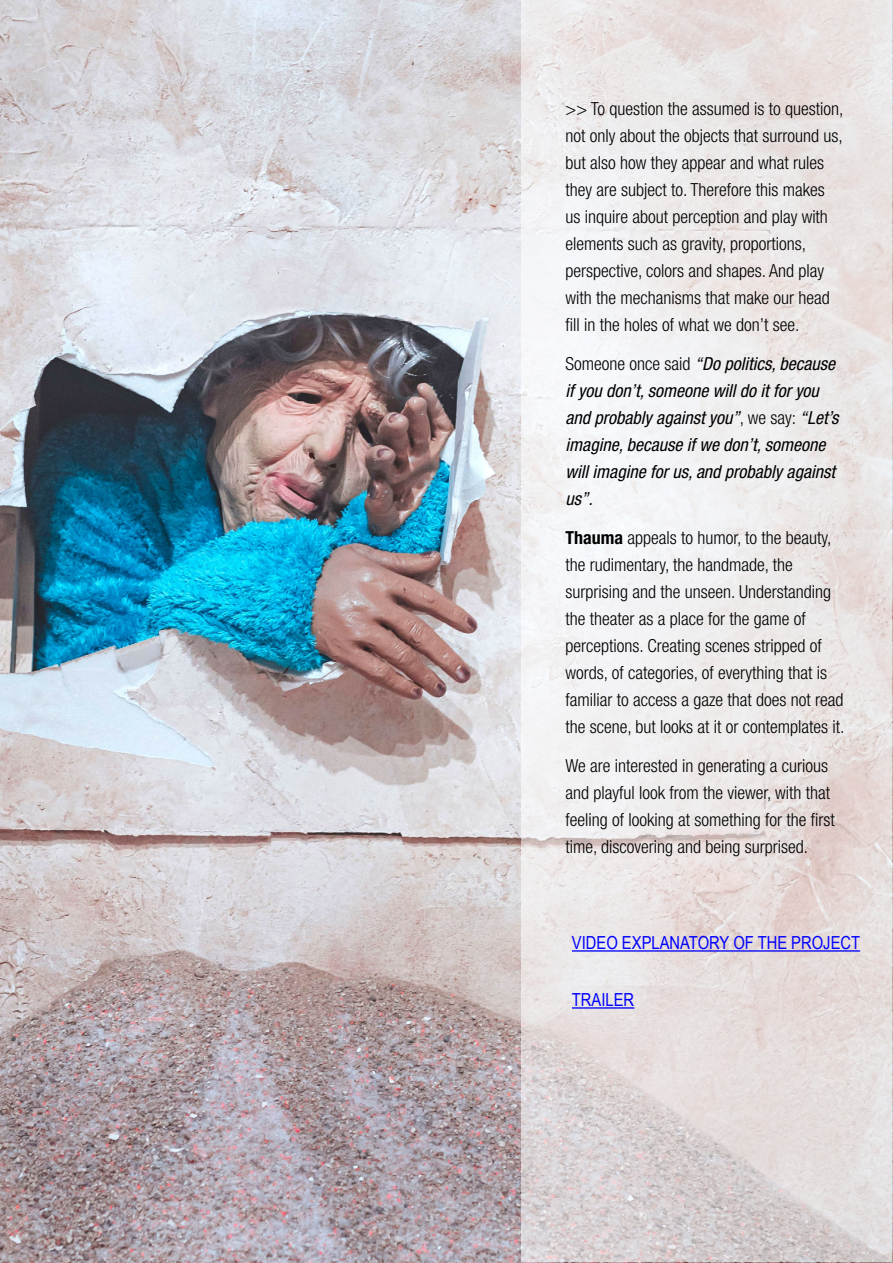
<style>
.page{position:relative;width:893px;height:1263px;background:#fff}
.page>*{position:absolute;margin:0;border:0;box-sizing:border-box;transform-origin:0 0}
.t1{font:300 condensed 18px/27px "Helvetica Neue LT Std";color:#000}
.t2{font:italic condensed 18px/27px "Helvetica Neue LT Std";color:#000}
.t3{font:18px "Arial Narrow";color:#00f}
.s1{font-weight:300;font-style:normal}
.s2{font-weight:700}
</style>
<div class="page">
<img style="left:0;top:0;width:893px;height:1263px">
<svg style="left:522px;top:1px;width:370px;height:1261px"></svg>
<hr style="left:572px;top:950px;width:288px;height:1px;background:#00f">
<hr style="left:572px;top:1007px;width:62px;height:1px;background:#00f">
<p class="t1" style="left:566px;top:95px;width:279px">&gt;&gt; To question the assumed is to question, not only about the objects that surround us, but also how they appear and what rules they are subject to. Therefore this makes us inquire about perception and play with elements such as gravity, proportions, perspective, colors and shapes. And play with the mechanisms that make our head fill in the holes of what we don’t see.</p>
<p class="t2" style="left:566px;top:350px;width:274px"><span class="s1">Someone once said</span> “Do politics, because if you don’t, someone will do it for you and probably against you”<span class="s1">, we say:</span> “Let’s imagine, because if we don’t, someone will imagine for us, and probably against us”.</p>
<p class="t1" style="left:566px;top:524px;width:280px"><span class="s2">Thauma</span> appeals to humor, to the beauty, the rudimentary, the handmade, the surprising and the unseen. Understanding the theater as a place for the game of perceptions. Creating scenes stripped of words, of categories, of everything that is familiar to access a gaze that does not read the scene, but looks at it or contemplates it.</p>
<p class="t1" style="left:566px;top:752px;width:271px">We are interested in generating a curious and playful look from the viewer, with that feeling of looking at something for the first time, discovering and being surprised.</p>
<p class="t3" style="left:572px;top:929px;width:290px">VIDEO EXPLANATORY OF THE PROJECT</p>
<p class="t3" style="left:572px;top:986px;width:64px">TRAILER</p>
</div>
